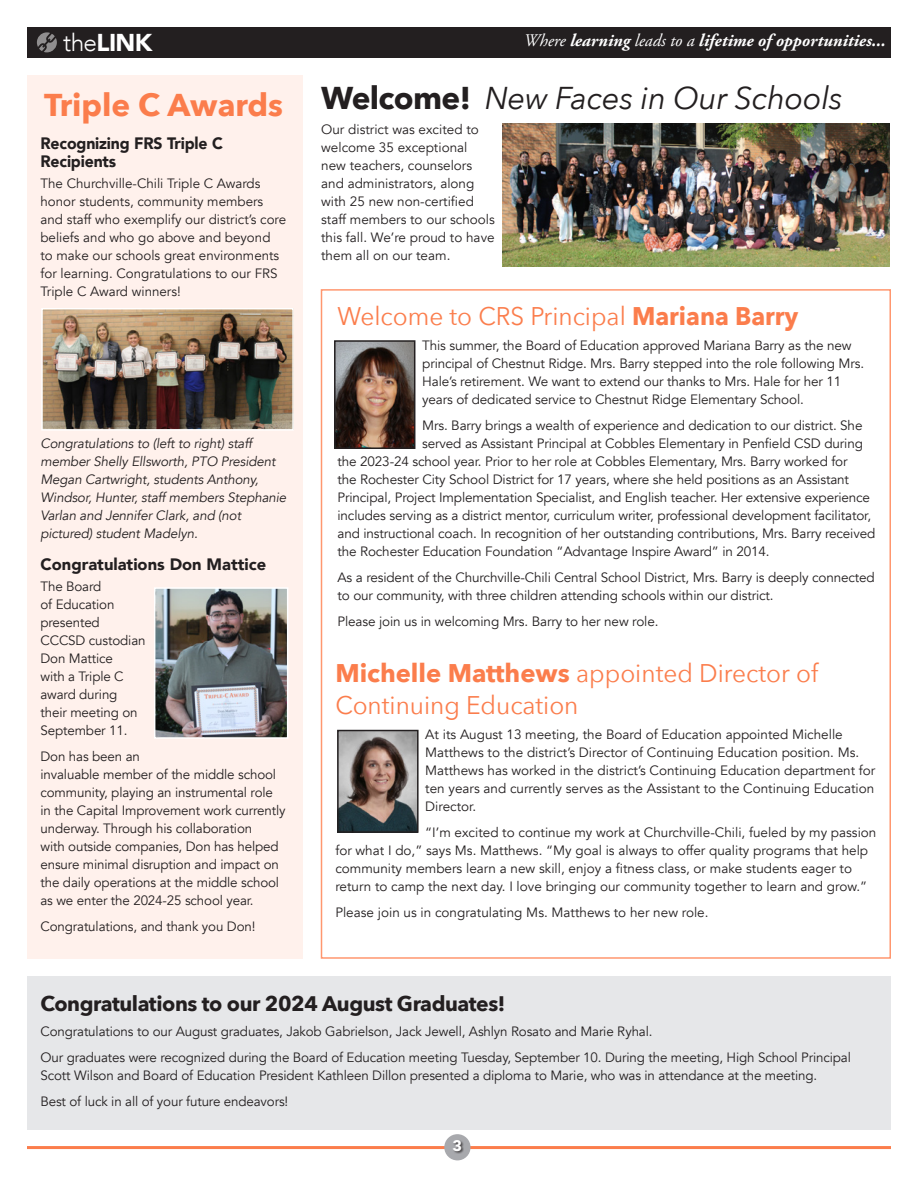
<style>
.page{position:relative;width:918px;height:1188px;background:#fff}
.page>*{position:absolute;margin:0;border:0;box-sizing:border-box;transform-origin:0 0}
.headline{font:italic 31.5px "Avenir Next";letter-spacing:-.01em;color:#231f20}
.headline-2{font:700 31.5px "Avenir Next";color:#fb7d4c}
.headline-3{font:25.5px/31.5px "Avenir Next";color:#fb7d4c;scale:.96 1}
.t1{font:900 24.3px "Avenir";color:#fff}
.headline-4{font:700 21px "Avenir Next";letter-spacing:-.02em;color:#231f20}
.t2{font:italic 700 17.7px "Adobe Garamond Pro";color:#fff}
.subhead1{font:900 16.5px/18px "Avenir";letter-spacing:-.01em;color:#231f20;scale:.96 1}
.subhead1-2{font:900 16.5px "Avenir";letter-spacing:-.01em;color:#231f20}
.t3{font:700 15px "Avenir Next";color:#fff}
.text{font:13.5px/18px "Avenir";letter-spacing:-.01em;color:#231f20}
.text-2{font:italic 13.5px/18px "Avenir";letter-spacing:-.01em;color:#231f20}
.s1{font-weight:300}
.s2{font-weight:400}
.s3{font-weight:700;font-style:normal}
.s4{font-weight:700}
</style>
<div class="page">
<div style="left:27px;top:76px;width:275px;height:883px;background:#fff1ec"></div>
<div style="left:27px;top:976px;width:864px;height:154px;background:#e6e7e9"></div>
<img style="left:503px;top:124px;width:387px;height:142px">
<img style="left:340px;top:733px;width:76px;height:97px">
<div style="left:337px;top:730px;width:82px;height:103px;border:2px solid #231f20"></div>
<img style="left:337px;top:343px;width:75px;height:103px">
<div style="left:334px;top:340px;width:81px;height:109px;border:2px solid #231f20"></div>
<img style="left:157px;top:590px;width:128px;height:146px">
<div style="left:154px;top:587px;width:134px;height:152px;border:2px solid #fff"></div>
<img style="left:44px;top:311px;width:247px;height:117px">
<div style="left:41px;top:308px;width:253px;height:123px;border:2px solid #fff"></div>
<hr style="left:27px;top:1146px;width:864px;height:3px;background:#fb7d4c">
<div style="left:444px;top:1134px;width:27px;height:26px;background:#a8a9ad;border-radius:50%"></div>
<div style="left:452px;top:1140px;width:12px;height:14px;background:#231f20;opacity:.75"></div>
<div style="left:27px;top:27px;width:864px;height:30px;background:#231f20"></div>
<svg style="left:37px;top:32px;width:20px;height:20px"></svg>
<h3 class="t1" style="left:63px;top:21px;width:91px"><span class="s1">the</span>LINK</h3>
<h3 class="t2" style="left:524px;top:31px;width:363px"><span class="s2">Where</span> learning <span class="s2">leads to a</span> lifetime of opportunities...</h3>
<p class="headline-2" style="left:44px;top:77px;width:240px">Triple C Awards</p>
<p class="subhead1" style="left:40px;top:134px;width:191px">Recognizing FRS Triple C<br>Recipients</p>
<p class="text" style="left:40px;top:174px;width:247px">The Churchville-Chili Triple C Awards honor students, community members and staff who exemplify our district’s core beliefs and who go above and beyond to make our schools great environments for learning. Congratulations to our FRS Triple C Award winners!</p>
<p class="text-2" style="left:40px;top:434px;width:247px">Congratulations to (left to right) staff member Shelly Ellsworth, PTO President Megan Cartwright, students Anthony, Windsor, Hunter, staff members Stephanie Varlan and Jennifer Clark, and (not pictured) student Madelyn.</p>
<p class="subhead1-2" style="left:40px;top:551px;width:227px">Congratulations Don Mattice</p>
<p class="text" style="left:40px;top:578px;width:107px">The Board<br>of Education presented<br>CCCSD custodian<br>Don Mattice<br>with a Triple C award during their meeting on<br>September 11.</p>
<p class="text" style="left:40px;top:748px;width:247px">Don has been an<br>invaluable member of the middle school community, playing an instrumental role in the Capital Improvement work currently underway. Through his collaboration<br>with outside companies, Don has helped ensure minimal disruption and impact on the daily operations at the middle school as we enter the 2024-25 school year.</p>
<p class="text" style="left:40px;top:918px;width:217px">Congratulations, and thank you Don!</p>
<p class="headline" style="left:321px;top:72px;width:523px"><span class="s3">Welcome!</span> New Faces in Our Schools</p>
<p class="text" style="left:321px;top:121px;width:175px">Our district was excited to welcome 35 exceptional new teachers, counselors and administrators, along with 25 new non-certified staff members to our schools this fall. We’re proud to have them all on our team.</p>
<p class="headline-3" style="left:338px;top:299px;width:482px">Welcome to CRS Principal <span class="s4">Mariana Barry</span></p>
<p class="text" style="left:422px;top:336px;width:444px">This summer, the Board of Education approved Mariana Barry as the new principal of Chestnut Ridge. Mrs. Barry stepped into the role following Mrs.<br>Hale’s retirement. We want to extend our thanks to Mrs. Hale for her 11 years of dedicated service to Chestnut Ridge Elementary School.</p>
<p class="text" style="left:422px;top:416px;width:442px">Mrs. Barry brings a wealth of experience and dedication to our district. She</p>
<p class="text" style="left:422px;top:434px;width:442px">served as Assistant Principal at Cobbles Elementary in Penfield CSD during</p>
<p class="text" style="left:338px;top:452px;width:512px">the 2023-24 school year. Prior to her role at Cobbles Elementary, Mrs. Barry worked for</p>
<p class="text" style="left:338px;top:470px;width:513px">the Rochester City School District for 17 years, where she held positions as an Assistant</p>
<p class="text" style="left:338px;top:488px;width:534px">Principal, Project Implementation Specialist, and English teacher. Her extensive experience</p>
<p class="text" style="left:338px;top:506px;width:535px">includes serving as a district mentor, curriculum writer, professional development facilitator,</p>
<p class="text" style="left:338px;top:524px;width:539px">and instructional coach. In recognition of her outstanding contributions, Mrs. Barry received</p>
<p class="text" style="left:338px;top:542px;width:434px">the Rochester Education Foundation “Advantage Inspire Award” in 2014.</p>
<p class="text" style="left:338px;top:568px;width:539px">As a resident of the Churchville-Chili Central School District, Mrs. Barry is deeply connected to our community, with three children attending schools within our district.</p>
<p class="text" style="left:338px;top:612px;width:322px">Please join us in welcoming Mrs. Barry to her new role.</p>
<p class="headline-3" style="left:335px;top:657px;width:505px"><span class="s4">Michelle Matthews</span> appointed Director of<br>Continuing Education</p>
<p class="text" style="left:425px;top:725px;width:452px">At its August 13 meeting, the Board of Education appointed Michelle Matthews to the district’s Director of Continuing Education position. Ms.<br>Matthews has worked in the district’s Continuing Education department for ten years and currently serves as the Assistant to the Continuing Education Director.</p>
<p class="text" style="left:335px;top:823px;width:543px;text-indent:90px">“I’m excited to continue my work at Churchville-Chili, fueled by my passion for what I do,” says Ms. Matthews. “My goal is always to offer quality programs that help community members learn a new skill, enjoy a fitness class, or make students eager to return to camp the next day. I love bringing our community together to learn and grow.”</p>
<p class="text" style="left:335px;top:903px;width:375px">Please join us in congratulating Ms. Matthews to her new role.</p>
<p class="headline-4" style="left:40px;top:985px;width:466px">Congratulations to our 2024 August Graduates!</p>
<p class="text" style="left:40px;top:1022px;width:614px">Congratulations to our August graduates, Jakob Gabrielson, Jack Jewell, Ashlyn Rosato and Marie Ryhal.</p>
<p class="text" style="left:40px;top:1048px;width:812px">Our graduates were recognized during the Board of Education meeting Tuesday, September 10. During the meeting, High School Principal<br>Scott Wilson and Board of Education President Kathleen Dillon presented a diploma to Marie, who was in attendance at the meeting.</p>
<p class="text" style="left:40px;top:1092px;width:249px">Best of luck in all of your future endeavors!</p>
<p class="t3" style="left:453px;top:1133px;width:11px">3</p>
</div>
